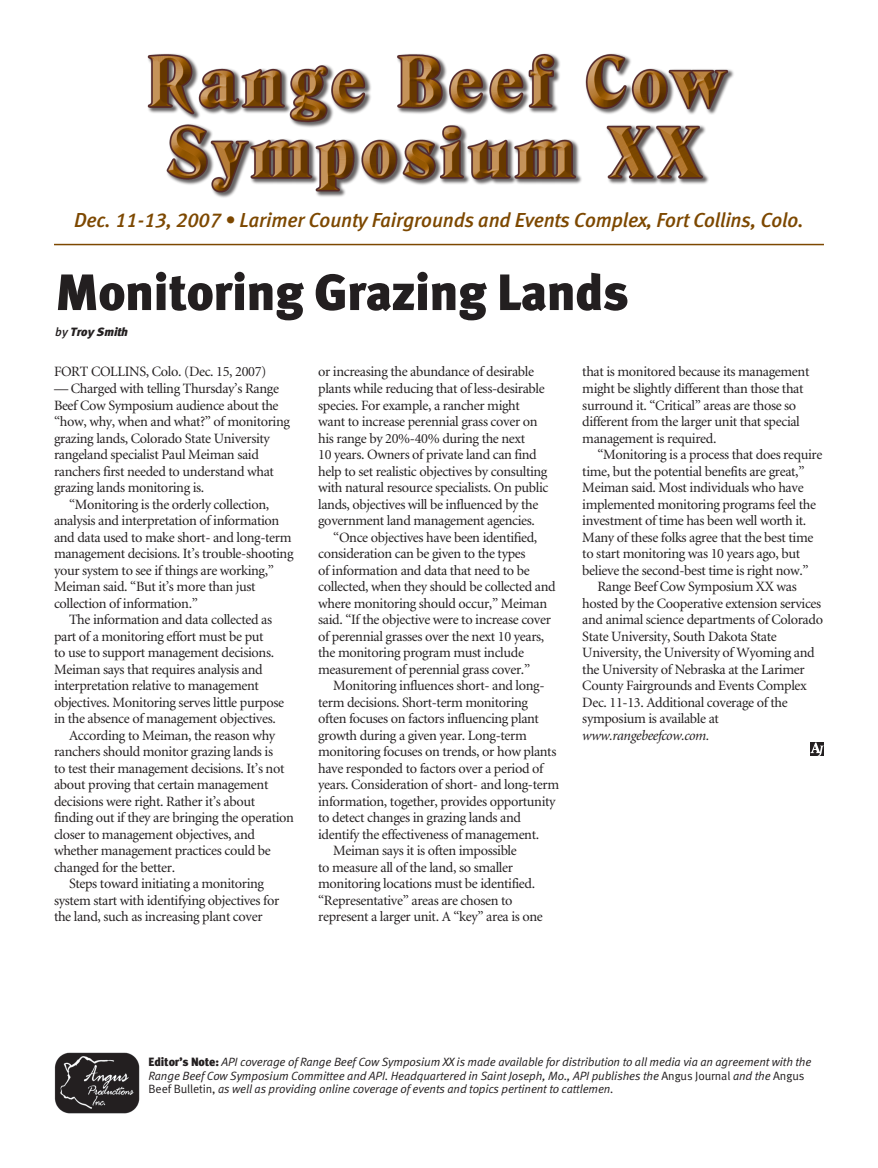
<style>
.page{position:relative;width:878px;height:1168px;background:#fff}
.page>*{position:absolute;margin:0;border:0;box-sizing:border-box;transform-origin:0 0}
.headline{font:51px "Meta Black LF";letter-spacing:-.01em;color:#231f20}
.sidebar_text{font:italic 20.25px "Meta Medium LF";letter-spacing:-.01em;color:#7d4800}
.body_text{font:14.25px/16.5px "Minion";letter-spacing:-.025em;color:#231f20}
.editor_s_note{font:italic 12px/13.5px "Meta Normal LF";letter-spacing:-.01em;color:#231f20}
.deck{font:italic 12px "Meta Black LF";color:#231f20}
.s1{font-family:"Meta Medium LF"}
.s2{font-style:italic}
.s3{font-family:"Meta Black LF";font-style:normal}
.s4{font-style:normal}
</style>
<div class="page">
<img style="left:147px;top:53px;width:587px;height:145px">
<hr style="left:54px;top:244px;width:770px;height:1px;background:#7d4800">
<svg style="left:823px;top:742px;width:1px;height:14px"></svg>
<svg style="left:810px;top:742px;width:13px;height:14px"></svg>
<img style="left:54px;top:1053px;width:85px;height:61px">
<p class="sidebar_text" style="left:74px;top:208px;width:731px">Dec. 11-13, 2007 • Larimer County Fairgrounds and Events Complex, Fort Collins, Colo.</p>
<p class="headline" style="left:55px;top:261px;width:575px">Monitoring Grazing Lands</p>
<p class="deck" style="left:55px;top:324px;width:74px"><span class="s1">by</span> Troy Smith</p>
<p class="body_text" style="left:54px;top:364px;width:214px">FORT COLLINS, Colo. (Dec. 15, 2007)</p>
<p class="body_text" style="left:54px;top:381px;width:237px">— Charged with telling Thursday’s Range Beef Cow Symposium audience about the “how, why, when and what?” of monitoring grazing lands, Colorado State University rangeland specialist Paul Meiman said ranchers first needed to understand what grazing lands monitoring is.</p>
<p class="body_text" style="left:54px;top:496px;width:241px;text-indent:15px">“Monitoring is the orderly collection, analysis and interpretation of information and data used to make short- and long-term management decisions. It’s trouble-shooting your system to see if things are working,” Meiman said. “But it’s more than just collection of information.”</p>
<p class="body_text" style="left:54px;top:612px;width:231px;text-indent:15px">The information and data collected as part of a monitoring effort must be put<br>to use to support management decisions.<br>Meiman says that requires analysis and interpretation relative to management objectives. Monitoring serves little purpose in the absence of management objectives.</p>
<p class="body_text" style="left:54px;top:727px;width:241px;text-indent:15px">According to Meiman, the reason why ranchers should monitor grazing lands is<br>to test their management decisions. It’s not about proving that certain management decisions were right. Rather it’s about finding out if they are bringing the operation closer to management objectives, and whether management practices could be changed for the better.</p>
<p class="body_text" style="left:54px;top:876px;width:227px;text-indent:15px">Steps toward initiating a monitoring system start with identifying objectives for the land, such as increasing plant cover</p>
<p class="body_text" style="left:318px;top:364px;width:232px">or increasing the abundance of desirable plants while reducing that of less-desirable species. For example, a rancher might want to increase perennial grass cover on his range by 20%-40% during the next<br>10 years. Owners of private land can find help to set realistic objectives by consulting with natural resource specialists. On public lands, objectives will be influenced by the government land management agencies.</p>
<p class="body_text" style="left:318px;top:529px;width:239px;text-indent:15px">“Once objectives have been identified, consideration can be given to the types<br>of information and data that need to be collected, when they should be collected and where monitoring should occur,” Meiman said. “If the objective were to increase cover of perennial grasses over the next 10 years, the monitoring program must include measurement of perennial grass cover.”</p>
<p class="body_text" style="left:318px;top:678px;width:242px;text-indent:15px">Monitoring influences short- and long&shy;term decisions. Short-term monitoring often focuses on factors influencing plant growth during a given year. Long-term monitoring focuses on trends, or how plants have responded to factors over a period of years. Consideration of short- and long-term information, together, provides opportunity to detect changes in grazing lands and identify the effectiveness of management.</p>
<p class="body_text" style="left:318px;top:843px;width:226px;text-indent:15px">Meiman says it is often impossible<br>to measure all of the land, so smaller monitoring locations must be identified. “Representative” areas are chosen to represent a larger unit. A “key” area is one</p>
<p class="body_text" style="left:582px;top:364px;width:228px">that is monitored because its management might be slightly different than those that surround it. “Critical” areas are those so different from the larger unit that special management is required.</p>
<p class="body_text" style="left:582px;top:447px;width:241px;text-indent:15px">“Monitoring is a process that does require time, but the potential benefits are great,” Meiman said. Most individuals who have implemented monitoring programs feel the investment of time has been well worth it.<br>Many of these folks agree that the best time to start monitoring was 10 years ago, but believe the second-best time is right now.”</p>
<p class="body_text" style="left:582px;top:579px;width:242px;text-indent:15px">Range Beef Cow Symposium XX was hosted by the Cooperative extension services and animal science departments of Colorado State University, South Dakota State University, the University of Wyoming and the University of Nebraska at the Larimer County Fairgrounds and Events Complex Dec. 11-13. Additional coverage of the symposium is available at <span class="s2">www.rangebeefcow.com.</span></p>
<p class="editor_s_note" style="left:148px;top:1055px;width:664px"><span class="s3">Editor’s Note:</span> API coverage of Range Beef Cow Symposium XX is made available for distribution to all media via an agreement with the<br>Range Beef Cow Symposium Committee and API. Headquartered in Saint Joseph, Mo., API publishes the <span class="s4">Angus Journal</span> and the <span class="s4">Angus<br>Beef Bulletin,</span> as well as providing online coverage of events and topics pertinent to cattlemen.</p>
</div>
